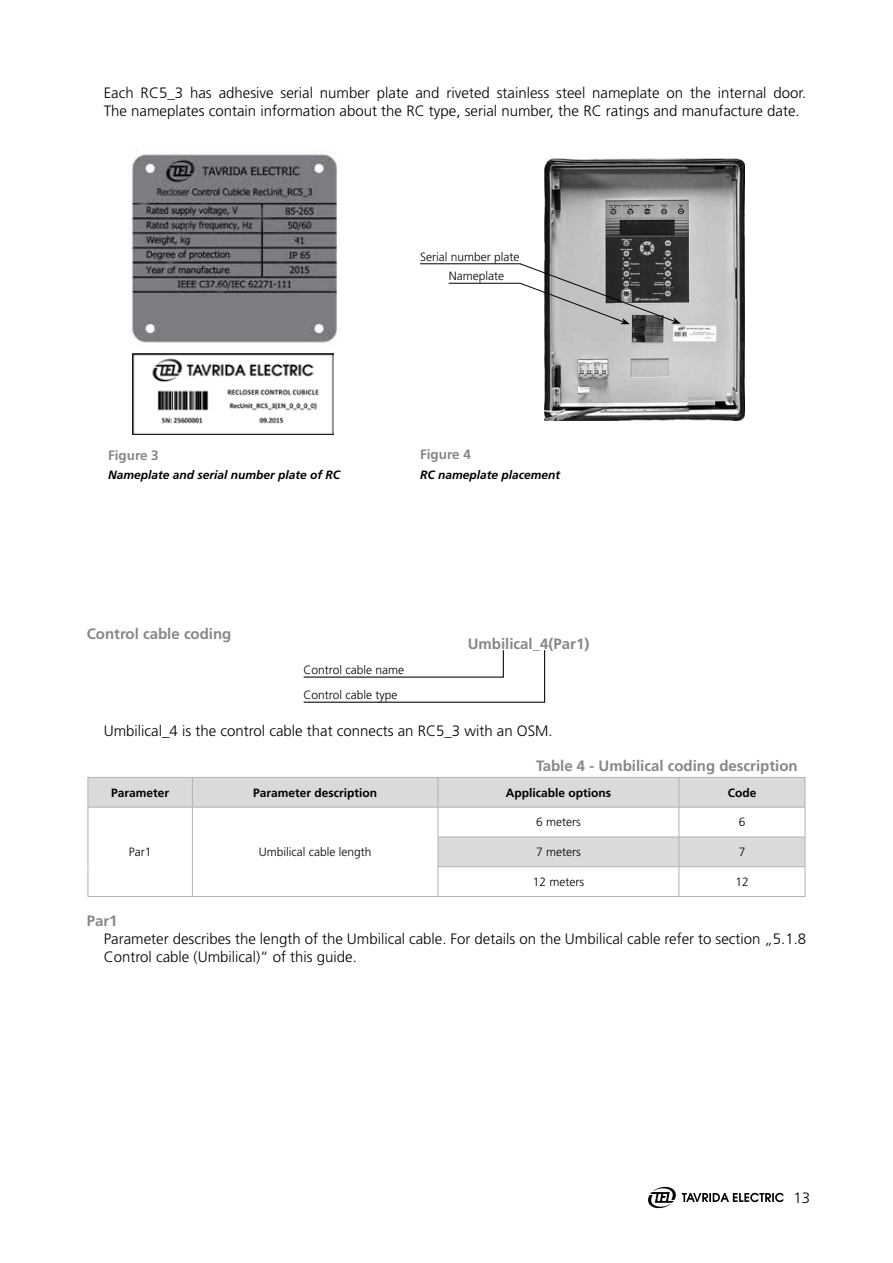
<style>
.page{position:relative;width:893px;height:1263px;background:#fff}
.page>*{position:absolute;margin:0;border:0;box-sizing:border-box;transform-origin:0 0}
.t1{font:300 15px/18px "Frutiger LT Std";color:#000}
.t2{font:700 15px "Frutiger LT Std";color:#878787}
.t3{font:700 13.5px "Frutiger LT Std";color:#878787}
.t4{font:300 12px/25px "Frutiger LT Std";color:#000}
.t5{font:italic 700 12px "Frutiger LT Std";color:#000}
.t6{font:700 12px "Frutiger LT Std";color:#000}
</style>
<div class="page">
<svg style="left:648px;top:1186px;width:136px;height:23px"></svg>
<svg style="left:89px;top:778px;width:716px;height:89px;fill:#dadada"></svg>
<hr style="left:88px;top:777px;width:104px;height:1px;background:#b3b2b2">
<svg style="left:88px;top:778px;width:1px;height:29px"></svg>
<hr style="left:192px;top:777px;width:246px;height:1px;background:#b3b2b2">
<svg style="left:192px;top:778px;width:1px;height:29px"></svg>
<hr style="left:438px;top:777px;width:241px;height:1px;background:#b3b2b2">
<hr style="left:679px;top:777px;width:126px;height:1px;background:#b3b2b2">
<hr style="left:88px;top:807px;width:104px;height:1px;background:#b3b2b2">
<hr style="left:88px;top:807px;width:1px;height:30px;background:#b3b2b2">
<hr style="left:192px;top:807px;width:246px;height:1px;background:#b3b2b2">
<hr style="left:192px;top:807px;width:1px;height:30px;background:#b3b2b2">
<hr style="left:438px;top:807px;width:241px;height:1px;background:#b3b2b2">
<hr style="left:679px;top:807px;width:126px;height:1px;background:#b3b2b2">
<hr style="left:88px;top:837px;width:1px;height:30px;background:#b3b2b2">
<hr style="left:192px;top:837px;width:1px;height:30px;background:#b3b2b2">
<hr style="left:438px;top:836px;width:241px;height:1px;background:#b3b2b2">
<hr style="left:679px;top:836px;width:126px;height:1px;background:#b3b2b2">
<svg style="left:88px;top:867px;width:1px;height:29px"></svg>
<svg style="left:192px;top:867px;width:1px;height:29px"></svg>
<hr style="left:438px;top:866px;width:241px;height:1px;background:#b3b2b2">
<svg style="left:438px;top:778px;width:1px;height:118px"></svg>
<hr style="left:679px;top:866px;width:126px;height:1px;background:#b3b2b2">
<svg style="left:679px;top:778px;width:1px;height:118px"></svg>
<svg style="left:805px;top:778px;width:1px;height:118px"></svg>
<hr style="left:88px;top:896px;width:104px;height:1px;background:#b3b2b2">
<hr style="left:192px;top:896px;width:246px;height:1px;background:#b3b2b2">
<hr style="left:438px;top:896px;width:241px;height:1px;background:#b3b2b2">
<hr style="left:679px;top:896px;width:126px;height:1px;background:#b3b2b2">
<svg style="left:303px;top:650px;width:243px;height:53px"></svg>
<img style="left:129px;top:154px;width:209px;height:189px">
<img style="left:133px;top:353px;width:201px;height:81px">
<img style="left:545px;top:158px;width:200px;height:262px">
<hr style="left:449px;top:283px;width:71px;height:1px;background:#000">
<svg style="left:520px;top:263px;width:161px;height:61px;background:#929292"></svg>
<hr style="left:420px;top:264px;width:100px;height:1px;background:#000">
<p class="t1" style="left:104px;top:84px;width:704px">Each RC5_3 has adhesive serial number plate and riveted stainless steel nameplate on the internal door.<br>The nameplates contain information about the RC type, serial number, the RC ratings and manufacture date.</p>
<p class="t4" style="left:420px;top:245px;width:101px">Serial number plate</p>
<p class="t4" style="left:449px;top:264px;width:57px">Nameplate</p>
<p class="t3" style="left:108px;top:447px;width:52px">Figure 3</p>
<p class="t5" style="left:108px;top:468px;width:234px">Nameplate and serial number plate of RC</p>
<p class="t3" style="left:420px;top:447px;width:52px">Figure 4</p>
<p class="t5" style="left:420px;top:468px;width:142px">RC nameplate placement</p>
<p class="t2" style="left:87px;top:624px;width:146px">Control cable coding</p>
<p class="t4" style="left:304px;top:657px;width:102px">Control cable name<br>Control cable type</p>
<p class="t2" style="left:468px;top:635px;width:123px">Umbilical_4(Par1)</p>
<p class="t1" style="left:104px;top:722px;width:450px">Umbilical_4 is the control cable that connects an RC5_3 with an OSM.</p>
<p class="t2" style="left:536px;top:757px;width:263px">Table 4 - Umbilical coding description</p>
<p class="t6" style="left:111px;top:785px;width:60px">Parameter</p>
<p class="t6" style="left:253px;top:785px;width:126px">Parameter description</p>
<p class="t6" style="left:506px;top:785px;width:107px">Applicable options</p>
<p class="t6" style="left:728px;top:785px;width:30px">Code</p>
<p class="t4" style="left:129px;top:839px;width:24px">Par1</p>
<p class="t4" style="left:259px;top:839px;width:114px">Umbilical cable length</p>
<p class="t4" style="left:536px;top:810px;width:46px">6 meters</p>
<p class="t4" style="left:739px;top:810px;width:8px">6</p>
<p class="t4" style="left:536px;top:839px;width:46px">7 meters</p>
<p class="t4" style="left:739px;top:839px;width:8px">7</p>
<p class="t4" style="left:533px;top:869px;width:53px">12 meters</p>
<p class="t4" style="left:735px;top:869px;width:15px">12</p>
<p class="t2" style="left:87px;top:912px;width:32px">Par1</p>
<p class="t1" style="left:104px;top:930px;width:704px">Parameter describes the length of the Umbilical cable. For details on the Umbilical cable refer to section „5.1.8<br>Control cable (Umbilical)“ of this guide.</p>
<p class="t1" style="left:794px;top:1189px;width:18px">13</p>
</div>
